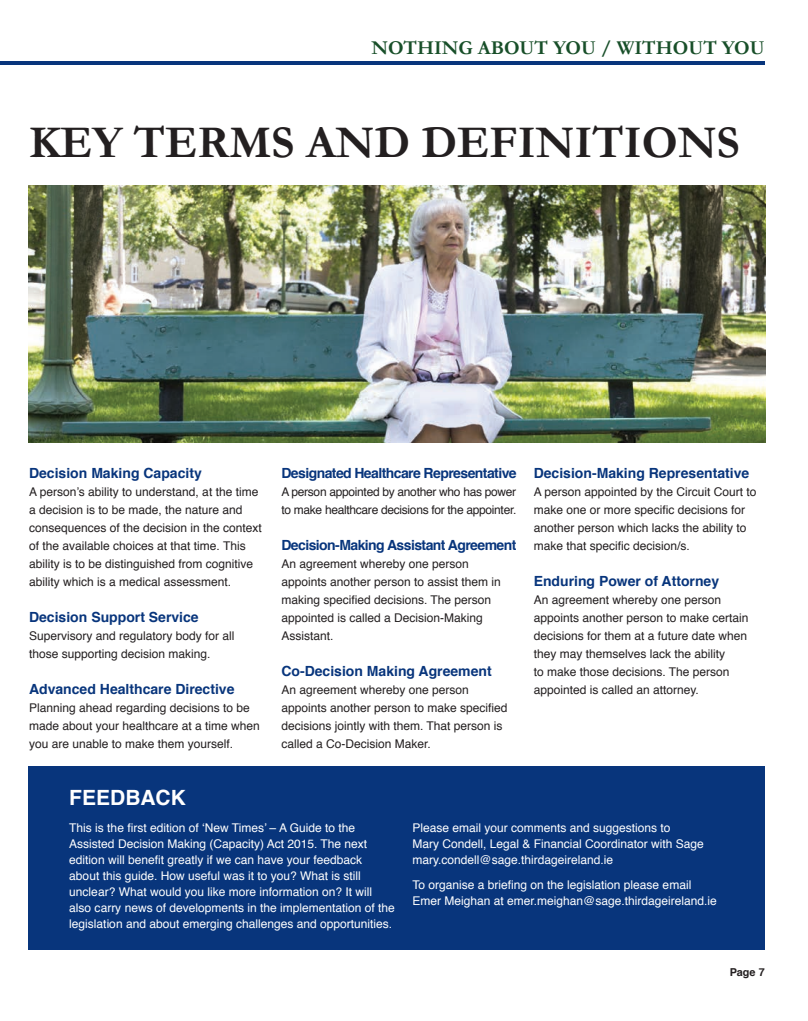
<style>
.page{position:relative;width:808px;height:1021px;background:#fff}
.page>*{position:absolute;margin:0;border:0;box-sizing:border-box;transform-origin:0 0}
.t1{font:700 45.7px "Garamond";color:#231f20}
.t2{font:700 21px "Helvetica";color:#fff}
.t3{font:700 19.7px "Garamond";color:#184f29}
.t4{font:700 14px "Helvetica";color:#08357c}
.t5{font:700 14px "Helvetica";letter-spacing:-.04em;color:#08357c}
.t6{font:12px/18px "Helvetica";color:#231f20}
.t7{font:12px/16px "Helvetica";color:#fff}
.t8{font:12px/18px "Helvetica";letter-spacing:-.025em;color:#231f20}
.t9{font:700 10.9px "Helvetica";color:#231f20}
</style>
<div class="page">
<img style="left:28px;top:186px;width:737px;height:256px">
<div style="left:28px;top:766px;width:737px;height:184px;background:#08357c"></div>
<hr style="left:0;top:61px;width:765px;height:4px;background:#08357c">
<h3 class="t3" style="left:372px;top:36px;width:395px">NOTHING ABOUT YOU / WITHOUT YOU</h3>
<h1 class="t1" style="left:29px;top:116px;width:712px">KEY TERMS AND DEFINITIONS</h1>
<p class="t4" style="left:29px;top:461px;width:174px">Decision Making Capacity</p>
<p class="t6" style="left:29px;top:483px;width:234px">A person’s ability to understand, at the time a decision is to be made, the nature and consequences of the decision in the context of the available choices at that time. This ability is to be distinguished from cognitive ability which is a medical assessment.</p>
<p class="t4" style="left:29px;top:605px;width:171px">Decision Support Service</p>
<p class="t6" style="left:29px;top:627px;width:207px">Supervisory and regulatory body for all those supporting decision making.</p>
<p class="t4" style="left:29px;top:677px;width:207px">Advanced Healthcare Directive</p>
<p class="t6" style="left:29px;top:699px;width:232px">Planning ahead regarding decisions to be made about your healthcare at a time when you are unable to make them yourself.</p>
<h2 class="t2" style="left:69px;top:780px;width:118px">FEEDBACK</h2>
<p class="t5" style="left:281px;top:461px;width:237px">Designated Healthcare Representative</p>
<p class="t8" style="left:281px;top:483px;width:236px">A person appointed by another who has power to make healthcare decisions for the appointer.</p>
<p class="t5" style="left:281px;top:533px;width:237px">Decision-Making Assistant Agreement</p>
<p class="t6" style="left:281px;top:555px;width:221px">An agreement whereby one person appoints another person to assist them in making specified decisions. The person appointed is called a Decision-Making<br>Assistant.</p>
<p class="t4" style="left:281px;top:659px;width:212px">Co-Decision Making Agreement</p>
<p class="t6" style="left:281px;top:681px;width:228px">An agreement whereby one person appoints another person to make specified decisions jointly with them. That person is called a Co-Decision Maker.</p>
<p class="t4" style="left:534px;top:461px;width:217px">Decision-Making Representative</p>
<p class="t6" style="left:534px;top:483px;width:224px">A person appointed by the Circuit Court to make one or more specific decisions for another person which lacks the ability to make that specific decision/s.</p>
<p class="t4" style="left:534px;top:569px;width:187px">Enduring Power of Attorney</p>
<p class="t6" style="left:534px;top:591px;width:216px">An agreement whereby one person appoints another person to make certain decisions for them at a future date when they may themselves lack the ability<br>to make those decisions. The person appointed is called an attorney.</p>
<p class="t7" style="left:69px;top:820px;width:327px">This is the first edition of ‘New Times’ – A Guide to the Assisted Decision Making (Capacity) Act 2015. The next edition will benefit greatly if we can have your feedback about this guide. How useful was it to you? What is still unclear? What would you like more information on? It will also carry news of developments in the implementation of the legislation and about emerging challenges and opportunities.</p>
<p class="t7" style="left:412px;top:820px;width:293px">Please email your comments and suggestions to<br>Mary Condell, Legal &amp; Financial Coordinator with Sage mary.condell@sage.thirdageireland.ie</p>
<p class="t7" style="left:412px;top:876px;width:306px">To organise a briefing on the legislation please email<br>Emer Meighan at emer.meighan@sage.thirdageireland.ie</p>
<p class="t9" style="left:730px;top:963px;width:37px">Page 7</p>
</div>
